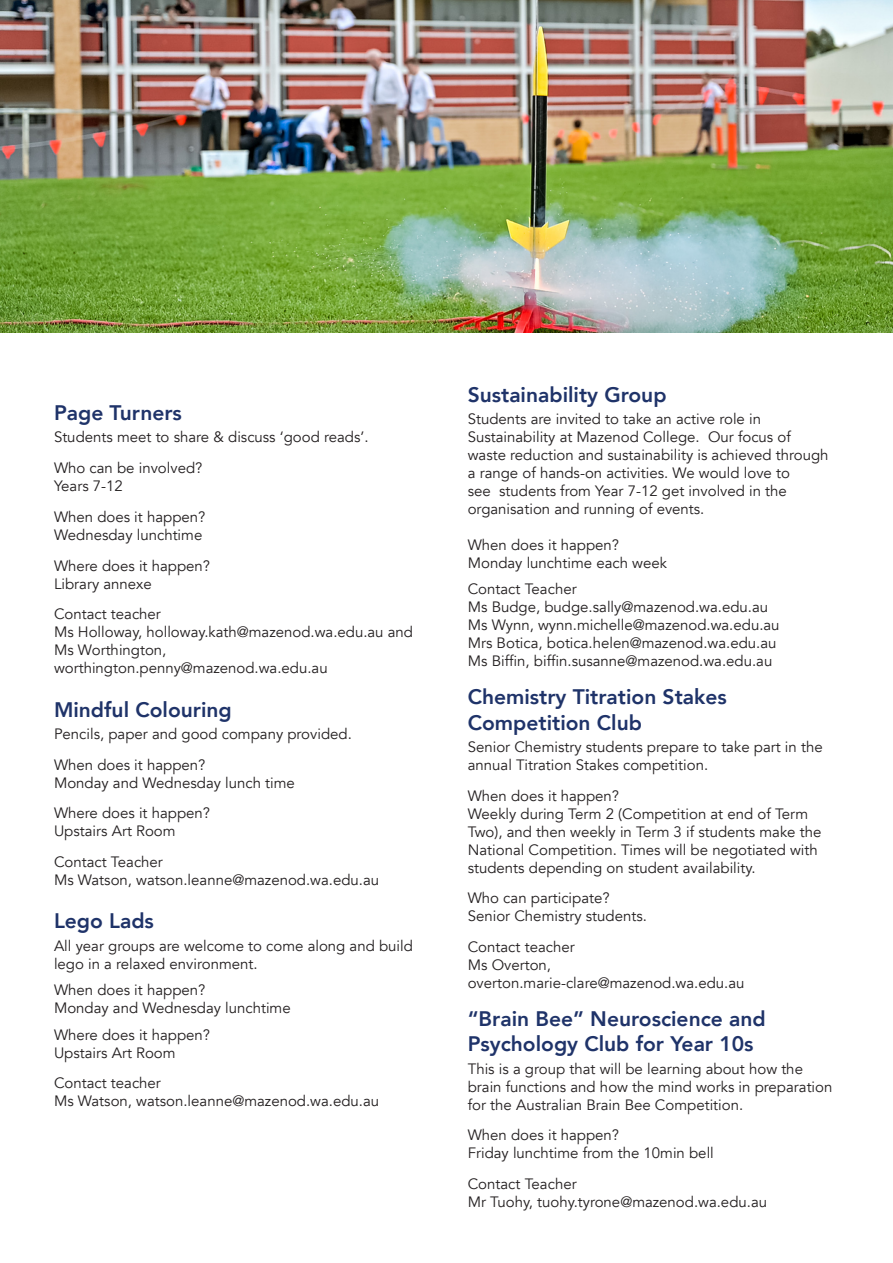
<style>
.page{position:relative;width:893px;height:1263px;background:#fff}
.page>*{position:absolute;margin:0;border:0;box-sizing:border-box;transform-origin:0 0}
.Heading_2{font:800 21px/25.2px "Avenir";color:#1f3369}
.Body{font:800 21px "Avenir";color:#1f3369}
.Body_2{font:800 21px "Avenir";color:#1f3369}
.Body-2{font:15px/18px "Avenir";color:#231f20}
.Heading_3{font:15px/18px "Avenir";color:#231f20}
.Body_2-2{font:15px/18px "Avenir";color:#231f20}
.Heading_2-2{font:15px "Avenir";color:#231f20}
</style>
<div class="page">
<img style="left:0;top:0;width:893px;height:332px">
<p class="Heading_2" style="left:54px;top:400px;width:129px">Page Turners</p>
<p class="Body-2" style="left:54px;top:428px;width:316px">Students meet to share &amp; discuss ‘good reads’.</p>
<p class="Heading_3" style="left:54px;top:459px;width:150px">Who can be involved?</p>
<p class="Body-2" style="left:54px;top:477px;width:70px">Years 7-12</p>
<p class="Heading_3" style="left:54px;top:508px;width:153px">When does it happen?</p>
<p class="Body-2" style="left:54px;top:526px;width:150px">Wednesday lunchtime</p>
<p class="Heading_3" style="left:54px;top:557px;width:158px">Where does it happen?</p>
<p class="Body-2" style="left:54px;top:575px;width:99px">Library annexe</p>
<p class="Heading_3" style="left:54px;top:605px;width:108px">Contact teacher</p>
<p class="Body_2-2" style="left:54px;top:623px;width:361px">Ms Holloway, holloway.kath@mazenod.wa.edu.au and</p>
<p class="Body_2-2" style="left:54px;top:641px;width:114px">Ms Worthington,</p>
<p class="Body_2-2" style="left:54px;top:659px;width:275px">worthington.penny@mazenod.wa.edu.au</p>
<p class="Heading_2" style="left:54px;top:697px;width:179px">Mindful Colouring</p>
<p class="Body-2" style="left:54px;top:725px;width:299px">Pencils, paper and good company provided.</p>
<p class="Heading_3" style="left:54px;top:756px;width:153px">When does it happen?</p>
<p class="Body-2" style="left:54px;top:774px;width:242px">Monday and Wednesday lunch time</p>
<p class="Heading_3" style="left:54px;top:804px;width:158px">Where does it happen?</p>
<p class="Body-2" style="left:54px;top:822px;width:123px">Upstairs Art Room</p>
<p class="Heading_3" style="left:54px;top:853px;width:110px">Contact Teacher</p>
<p class="Body_2-2" style="left:54px;top:871px;width:327px">Ms Watson, watson.leanne@mazenod.wa.edu.au</p>
<p class="Body_2" style="left:54px;top:905px;width:101px">Lego Lads</p>
<p class="Body_2-2" style="left:54px;top:937px;width:360px">All year groups are welcome to come along and build lego in a relaxed environment.</p>
<p class="Body_2-2" style="left:54px;top:981px;width:153px">When does it happen?</p>
<p class="Body_2-2" style="left:54px;top:999px;width:238px">Monday and Wednesday lunchtime</p>
<p class="Body_2-2" style="left:54px;top:1026px;width:158px">Where does it happen?</p>
<p class="Body_2-2" style="left:54px;top:1044px;width:123px">Upstairs Art Room</p>
<p class="Body-2" style="left:54px;top:1074px;width:108px">Contact teacher</p>
<p class="Body-2" style="left:54px;top:1092px;width:327px">Ms Watson, watson.leanne@mazenod.wa.edu.au</p>
<p class="Body" style="left:468px;top:378px;width:200px">Sustainability Group</p>
<p class="Heading_3" style="left:468px;top:410px;width:362px">Students are invited to take an active role in Sustainability at Mazenod College. Our focus of waste reduction and sustainability is achieved through a range of hands-on activities. We would love to<br>see students from Year 7-12 get involved in the organisation and running of events.</p>
<p class="Heading_3" style="left:468px;top:536px;width:153px">When does it happen?</p>
<p class="Heading_3" style="left:468px;top:554px;width:201px">Monday lunchtime each week</p>
<p class="Heading_2-2" style="left:468px;top:580px;width:110px">Contact Teacher</p>
<p class="Heading_2-2" style="left:468px;top:598px;width:302px">Ms Budge, budge.sally@mazenod.wa.edu.au</p>
<p class="Heading_2-2" style="left:468px;top:616px;width:313px">Ms Wynn, wynn.michelle@mazenod.wa.edu.au</p>
<p class="Heading_2-2" style="left:468px;top:634px;width:310px">Mrs Botica, botica.helen@mazenod.wa.edu.au</p>
<p class="Heading_2-2" style="left:468px;top:652px;width:306px">Ms Biffin, biffin.susanne@mazenod.wa.edu.au</p>
<p class="Heading_2" style="left:468px;top:684px;width:261px">Chemistry Titration Stakes<br>Competition Club</p>
<p class="Body-2" style="left:468px;top:738px;width:356px">Senior Chemistry students prepare to take part in the annual Titration Stakes competition.</p>
<p class="Heading_3" style="left:468px;top:787px;width:153px">When does it happen?</p>
<p class="Body-2" style="left:468px;top:805px;width:355px">Weekly during Term 2 (Competition at end of Term Two), and then weekly in Term 3 if students make the National Competition. Times will be negotiated with students depending on student availability.</p>
<p class="Heading_3" style="left:468px;top:889px;width:143px">Who can participate?</p>
<p class="Body-2" style="left:468px;top:907px;width:181px">Senior Chemistry students.</p>
<p class="Heading_3" style="left:468px;top:938px;width:108px">Contact teacher</p>
<p class="Body_2-2" style="left:468px;top:956px;width:85px">Ms Overton,</p>
<p class="Body_2-2" style="left:468px;top:974px;width:278px">overton.marie-clare@mazenod.wa.edu.au</p>
<p class="Heading_2" style="left:468px;top:1006px;width:299px">“Brain Bee” Neuroscience and<br>Psychology Club for Year 10s</p>
<p class="Body-2" style="left:468px;top:1060px;width:366px">This is a group that will be learning about how the brain functions and how the mind works in preparation for the Australian Brain Bee Competition.</p>
<p class="Heading_3" style="left:468px;top:1126px;width:153px">When does it happen?</p>
<p class="Body-2" style="left:468px;top:1144px;width:248px">Friday lunchtime from the 10min bell</p>
<p class="Heading_3" style="left:468px;top:1175px;width:110px">Contact Teacher</p>
<p class="Body-2" style="left:468px;top:1193px;width:301px">Mr Tuohy, tuohy.tyrone@mazenod.wa.edu.au</p>
</div>
